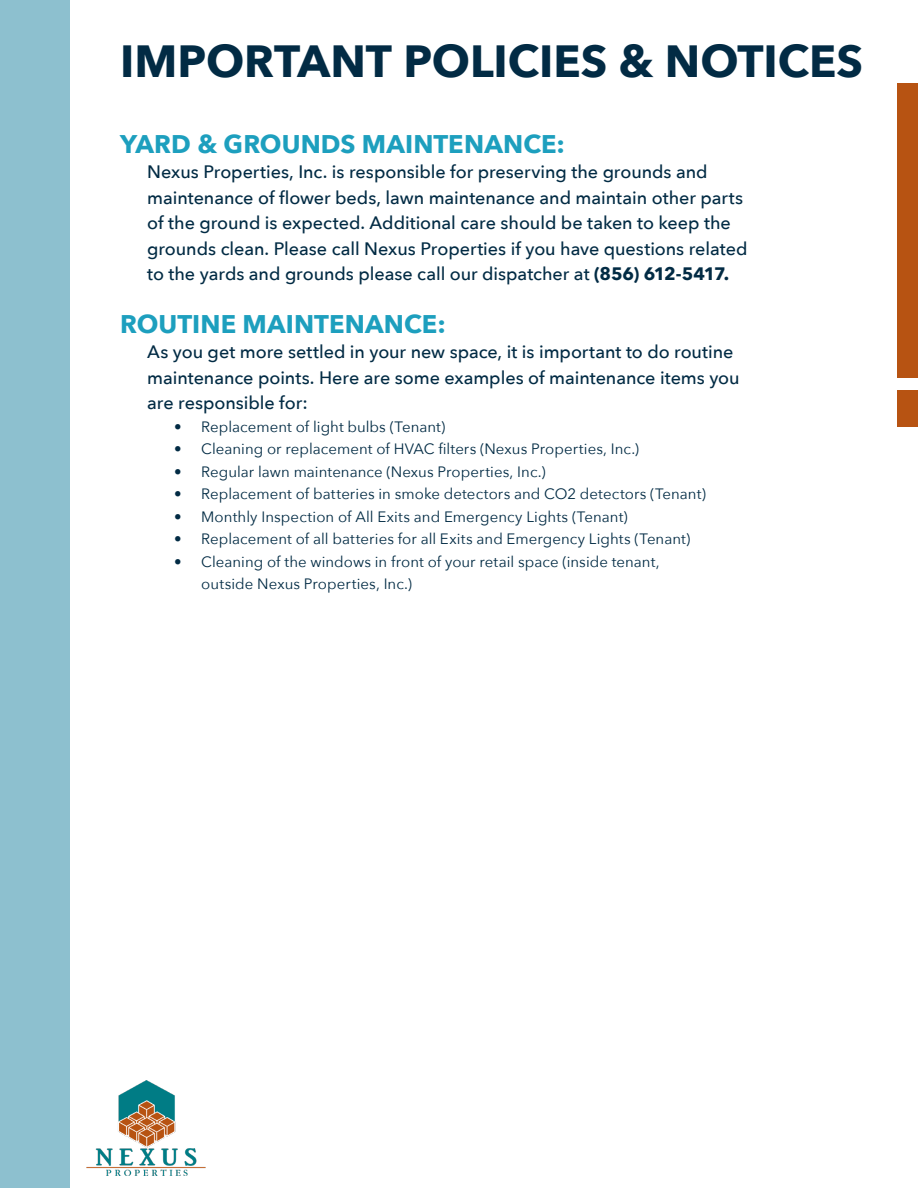
<style>
.page{position:relative;width:918px;height:1188px;background:#fff}
.page>*{position:absolute;margin:0;border:0;box-sizing:border-box;transform-origin:0 0}
.t1{font:700 45px "Avenir Next";color:#022b44}
.t2{font:700 25.5px "Avenir Next";letter-spacing:.005em;color:#1d9fbe}
.t3{font:500 18px "Avenir Next";letter-spacing:-.005em;color:#022b44}
.t4{font:15px/22.5px "Avenir Next";letter-spacing:.005em;color:#022b44}
.s1{font-weight:700}
</style>
<div class="page">
<div style="left:0;top:0;width:70px;height:1188px;background:#8dc0cf"></div>
<div style="left:897px;top:83px;width:21px;height:294px;background:#b75312"></div>
<div style="left:897px;top:390px;width:21px;height:37px;background:#b75312"></div>
<img style="left:86px;top:1080px;width:120px;height:95px">
<p class="t1" style="left:120px;top:23px;width:744px">IMPORTANT POLICIES &amp; NOTICES</p>
<p class="t2" style="left:120px;top:122px;width:446px">YARD &amp; GROUNDS MAINTENANCE:</p>
<p class="t3" style="left:147px;top:157px;width:562px">Nexus Properties, Inc. is responsible for preserving the grounds and</p>
<p class="t3" style="left:147px;top:182px;width:597px">maintenance of flower beds, lawn maintenance and maintain other parts</p>
<p class="t3" style="left:147px;top:208px;width:585px">of the ground is expected. Additional care should be taken to keep the</p>
<p class="t3" style="left:147px;top:233px;width:602px">grounds clean. Please call Nexus Properties if you have questions related</p>
<p class="t3" style="left:147px;top:259px;width:584px">to the yards and grounds please call our dispatcher at <span class="s1">(856) 612-5417.</span></p>
<p class="t2" style="left:120px;top:302px;width:327px">ROUTINE MAINTENANCE:</p>
<p class="t3" style="left:147px;top:337px;width:588px">As you get more settled in your new space, it is important to do routine</p>
<p class="t3" style="left:147px;top:362px;width:594px">maintenance points. Here are some examples of maintenance items you</p>
<p class="t3" style="left:147px;top:388px;width:162px">are responsible for:</p>
<p class="t4" style="left:174px;top:415px;width:273px">• Replacement of light bulbs (Tenant)</p>
<p class="t4" style="left:174px;top:437px;width:466px">• Cleaning or replacement of HVAC filters (Nexus Properties, Inc.)</p>
<p class="t4" style="left:174px;top:460px;width:373px">• Regular lawn maintenance (Nexus Properties, Inc.)</p>
<p class="t4" style="left:174px;top:482px;width:533px">• Replacement of batteries in smoke detectors and CO2 detectors (Tenant)</p>
<p class="t4" style="left:174px;top:505px;width:455px">• Monthly Inspection of All Exits and Emergency Lights (Tenant)</p>
<p class="t4" style="left:174px;top:527px;width:518px">• Replacement of all batteries for all Exits and Emergency Lights (Tenant)</p>
<p class="t4" style="left:201px;top:550px;width:460px;text-indent:-27px">• Cleaning of the windows in front of your retail space (inside tenant, outside Nexus Properties, Inc.)</p>
</div>
